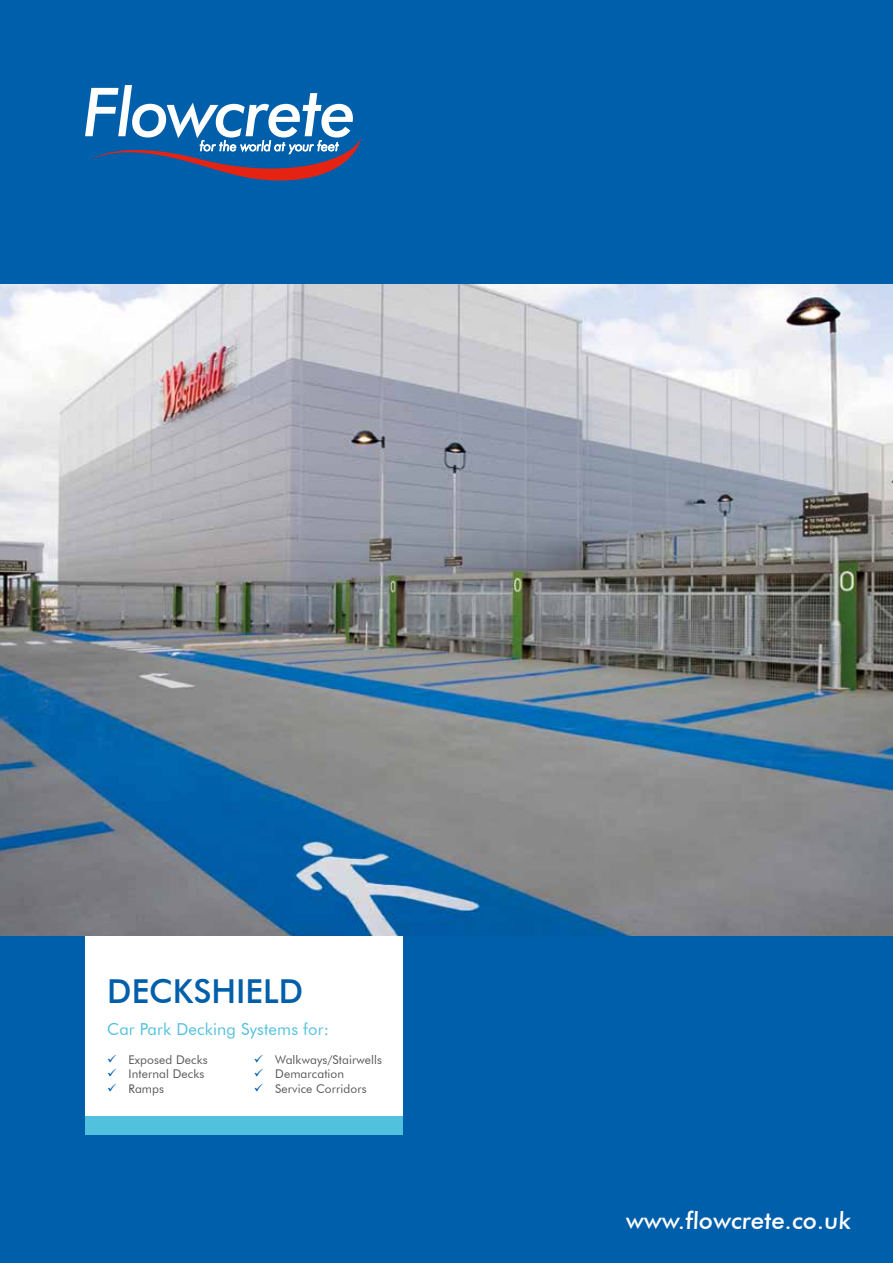
<style>
.page{position:relative;width:893px;height:1263px;background:#005faa}
.page>*{position:absolute;margin:0;border:0;box-sizing:border-box;transform-origin:0 0}
.t1{font:500 33px "Futura BT";color:#005faa}
.t2{font:500 24px "Futura BT";color:#fff}
.t3{font:16.5px "Futura BT";letter-spacing:.01em;color:#52c1dd}
.t4{font:12px/14.4px "Futura BT";letter-spacing:.01em;color:#575756}
</style>
<div class="page">
<svg style="left:85px;top:85px;width:276px;height:96px"></svg>
<div style="left:85px;top:796px;width:318px;height:320px;background:#fff"></div>
<div style="left:85px;top:1116px;width:318px;height:18px;background:#52c1dd"></div>
<img style="left:0;top:285px;width:893px;height:650px">
<h1 class="t1" style="left:107px;top:971px;width:197px">DECKSHIELD</h1>
<h3 class="t3" style="left:107px;top:1019px;width:223px">Car Park Decking Systems for:</h3>
<p class="t4" style="left:128px;top:1052px;width:81px">Exposed Decks<br>Internal Decks<br>Ramps</p>
<p class="t4" style="left:275px;top:1052px;width:108px">Walkways/Stairwells<br>Demarcation<br>Service Corridors</p>
<h2 class="t2" style="left:625px;top:1206px;width:226px">www.flowcrete.co.uk</h2>
</div>
